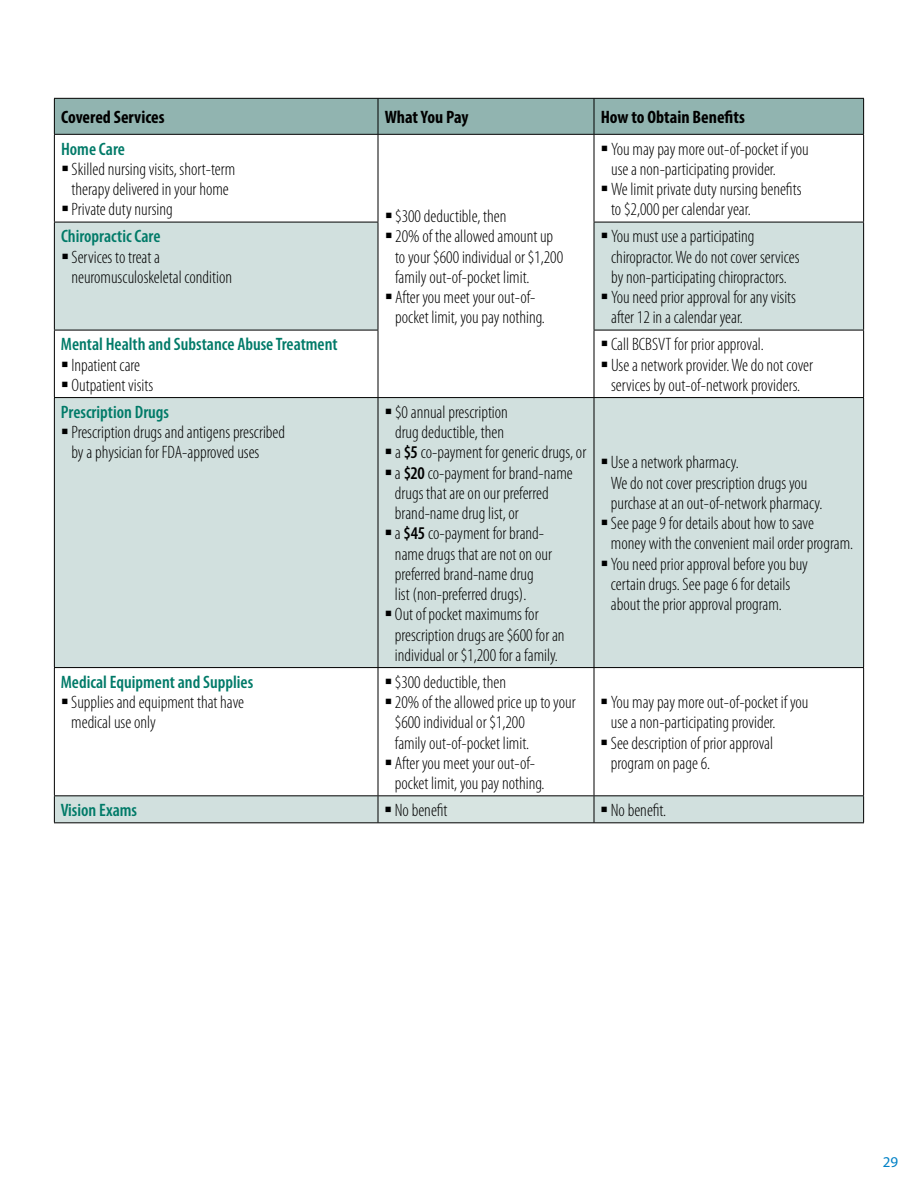
<style>
.page{position:relative;width:918px;height:1188px;background:#fff}
.page>*{position:absolute;margin:0;border:0;box-sizing:border-box;transform-origin:0 0}
.t1{font:300 condensed 18px/20.2px "Myriad Pro";color:#000}
.t2{font:600 condensed 18px "Myriad Pro";color:#007a68}
.t3{font:700 condensed 18px "Myriad Pro";color:#000}
.t4{font:15px "Myriad Pro";color:#0081c6}
.s1{font-weight:600}
</style>
<div class="page">
<div style="left:55px;top:99px;width:808px;height:35px;background:#91b4b0"></div>
<svg style="left:55px;top:222px;width:808px;height:600px;fill:#d1e0de"></svg>
<div style="left:378px;top:398px;width:216px;height:270px;background:#d1e0de"></div>
<div style="left:378px;top:796px;width:216px;height:27px;background:#d7e4e1"></div>
<hr style="left:54px;top:99px;width:1px;height:35px;background:#000">
<hr style="left:54px;top:98px;width:324px;height:1px;background:#000">
<hr style="left:54px;top:134px;width:324px;height:1px;background:#000">
<hr style="left:54px;top:135px;width:1px;height:87px;background:#000">
<hr style="left:378px;top:99px;width:1px;height:35px;background:#000">
<hr style="left:378px;top:98px;width:216px;height:1px;background:#000">
<hr style="left:378px;top:134px;width:216px;height:1px;background:#000">
<hr style="left:863px;top:135px;width:1px;height:87px;background:#000">
<hr style="left:54px;top:222px;width:324px;height:1px;background:#000">
<hr style="left:54px;top:222px;width:1px;height:108px;background:#000">
<hr style="left:594px;top:222px;width:270px;height:1px;background:#000">
<hr style="left:863px;top:222px;width:1px;height:108px;background:#000">
<hr style="left:54px;top:330px;width:324px;height:1px;background:#000">
<hr style="left:54px;top:330px;width:1px;height:67px;background:#000">
<hr style="left:594px;top:330px;width:270px;height:1px;background:#000">
<hr style="left:863px;top:330px;width:1px;height:67px;background:#000">
<hr style="left:54px;top:398px;width:1px;height:269px;background:#000">
<hr style="left:594px;top:99px;width:1px;height:35px;background:#000">
<hr style="left:54px;top:397px;width:324px;height:1px;background:#000">
<hr style="left:54px;top:667px;width:324px;height:1px;background:#000">
<hr style="left:54px;top:668px;width:1px;height:127px;background:#000">
<hr style="left:594px;top:98px;width:270px;height:1px;background:#000">
<hr style="left:594px;top:134px;width:270px;height:1px;background:#000">
<hr style="left:594px;top:397px;width:270px;height:1px;background:#000">
<hr style="left:863px;top:668px;width:1px;height:127px;background:#000">
<hr style="left:54px;top:795px;width:324px;height:1px;background:#000">
<svg style="left:54px;top:796px;width:1px;height:26px"></svg>
<hr style="left:54px;top:822px;width:324px;height:1px;background:#000">
<hr style="left:594px;top:795px;width:270px;height:1px;background:#000">
<svg style="left:863px;top:796px;width:1px;height:26px"></svg>
<hr style="left:594px;top:822px;width:270px;height:1px;background:#000">
<hr style="left:863px;top:99px;width:1px;height:35px;background:#000">
<hr style="left:378px;top:398px;width:1px;height:269px;background:#000">
<hr style="left:378px;top:668px;width:1px;height:127px;background:#000">
<hr style="left:378px;top:397px;width:216px;height:1px;background:#000">
<hr style="left:378px;top:667px;width:216px;height:1px;background:#000">
<hr style="left:594px;top:668px;width:1px;height:127px;background:#000">
<svg style="left:378px;top:796px;width:1px;height:26px"></svg>
<hr style="left:378px;top:795px;width:216px;height:1px;background:#000">
<hr style="left:378px;top:822px;width:216px;height:1px;background:#000">
<svg style="left:594px;top:796px;width:1px;height:26px"></svg>
<hr style="left:378px;top:135px;width:1px;height:87px;background:#000">
<hr style="left:378px;top:222px;width:1px;height:108px;background:#000">
<hr style="left:378px;top:330px;width:1px;height:67px;background:#000">
<hr style="left:594px;top:135px;width:1px;height:87px;background:#000">
<hr style="left:594px;top:222px;width:1px;height:108px;background:#000">
<hr style="left:594px;top:330px;width:1px;height:67px;background:#000">
<hr style="left:594px;top:398px;width:1px;height:269px;background:#000">
<hr style="left:863px;top:398px;width:1px;height:269px;background:#000">
<hr style="left:594px;top:667px;width:270px;height:1px;background:#000">
<svg style="left:386px;top:233px;width:5px;height:5px"></svg>
<svg style="left:386px;top:294px;width:5px;height:5px"></svg>
<svg style="left:63px;top:253px;width:5px;height:6px"></svg>
<svg style="left:602px;top:233px;width:5px;height:5px"></svg>
<svg style="left:602px;top:294px;width:5px;height:5px"></svg>
<svg style="left:62px;top:361px;width:6px;height:6px"></svg>
<svg style="left:62px;top:382px;width:6px;height:5px"></svg>
<svg style="left:602px;top:341px;width:5px;height:5px"></svg>
<svg style="left:602px;top:361px;width:5px;height:6px"></svg>
<svg style="left:62px;top:429px;width:6px;height:5px"></svg>
<svg style="left:602px;top:459px;width:5px;height:6px"></svg>
<svg style="left:602px;top:520px;width:5px;height:5px"></svg>
<svg style="left:602px;top:560px;width:5px;height:6px"></svg>
<svg style="left:62px;top:699px;width:6px;height:5px"></svg>
<svg style="left:386px;top:679px;width:5px;height:5px"></svg>
<svg style="left:386px;top:699px;width:5px;height:5px"></svg>
<svg style="left:386px;top:760px;width:5px;height:5px"></svg>
<svg style="left:602px;top:699px;width:5px;height:5px"></svg>
<svg style="left:602px;top:739px;width:5px;height:6px"></svg>
<svg style="left:602px;top:807px;width:5px;height:5px"></svg>
<p class="t3" style="left:61px;top:106px;width:105px">Covered Services</p>
<p class="t3" style="left:385px;top:106px;width:85px">What You Pay</p>
<p class="t3" style="left:601px;top:106px;width:146px">How to Obtain Benefits</p>
<p class="t2" style="left:61px;top:139px;width:65px">Home Care</p>
<p class="t1" style="left:72px;top:159px;width:165px">Skilled nursing visits, short-term therapy delivered in your home<br>Private duty nursing</p>
<p class="t1" style="left:611px;top:139px;width:199px">You may pay more out-of-pocket if you use a non-participating provider.<br>We limit private duty nursing benefits to $2,000 per calendar year.</p>
<p class="t1" style="left:395px;top:206px;width:170px">$300 deductible, then<br>20% of the allowed amount up to your $600 individual or $1,200 family out-of-pocket limit.<br>After you meet your out-of&shy;pocket limit, you pay nothing.</p>
<p class="t2" style="left:61px;top:227px;width:101px">Chiropractic Care</p>
<p class="t1" style="left:72px;top:247px;width:162px">Services to treat a neuromusculoskeletal condition</p>
<p class="t1" style="left:611px;top:227px;width:190px">You must use a participating chiropractor. We do not cover services by non‑participating chiropractors.<br>You need prior approval for any visits after 12 in a calendar year.</p>
<p class="t2" style="left:61px;top:335px;width:278px">Mental Health and Substance Abuse Treatment</p>
<p class="t1" style="left:71px;top:355px;width:83px">Inpatient care<br>Outpatient visits</p>
<p class="t1" style="left:611px;top:335px;width:203px">Call BCBSVT for prior approval.<br>Use a network provider. We donot cover services by out-of-network providers.</p>
<p class="t2" style="left:61px;top:402px;width:110px">Prescription Drugs</p>
<p class="t1" style="left:71px;top:422px;width:215px">Prescription drugs and antigens prescribed by a physician for FDA-approved uses</p>
<p class="t1" style="left:395px;top:402px;width:193px">$0 annual prescription<br>drug deductible, then<br>a <span class="s1">$5</span> co-payment for generic drugs, or a <span class="s1">$20</span> co-payment for brand-name drugs that are on our preferred brand‑name drug list, or<br>a <span class="s1">$45</span> co-payment for brand-<br>name drugs that are not on our preferred brand-name drug<br>list (non-preferred drugs).<br>Out of pocket maximums for prescription drugs are $600 for an individual or $1,200 for a family.</p>
<p class="t1" style="left:611px;top:453px;width:244px">Use a network pharmacy.<br>We do not cover prescription drugs you purchase at an out-of-network pharmacy.<br>See page 9 for details about how to save money with the convenient mail order program.<br>You need prior approval before you buy<br>certain drugs. See page 6 for details<br>about the prior approval program.</p>
<p class="t2" style="left:61px;top:672px;width:194px">Medical Equipment and Supplies</p>
<p class="t1" style="left:71px;top:692px;width:174px">Supplies and equipment that have medical use only</p>
<p class="t1" style="left:395px;top:672px;width:182px">$300 deductible, then<br>20% of the allowed price up to your $600 individual or $1,200<br>family out-of-pocket limit.<br>After you meet your out-of-<br>pocket limit, you pay nothing.</p>
<p class="t1" style="left:611px;top:692px;width:199px">You may pay more out-of-pocket if you use a non-participating provider.<br>See description of prior approval program on page 6.</p>
<p class="t2" style="left:61px;top:800px;width:78px">Vision Exams</p>
<p class="t1" style="left:395px;top:800px;width:54px">No benefit</p>
<p class="t1" style="left:611px;top:800px;width:57px">No benefit.</p>
<p class="t4" style="left:883px;top:1152px;width:17px">29</p>
</div>
